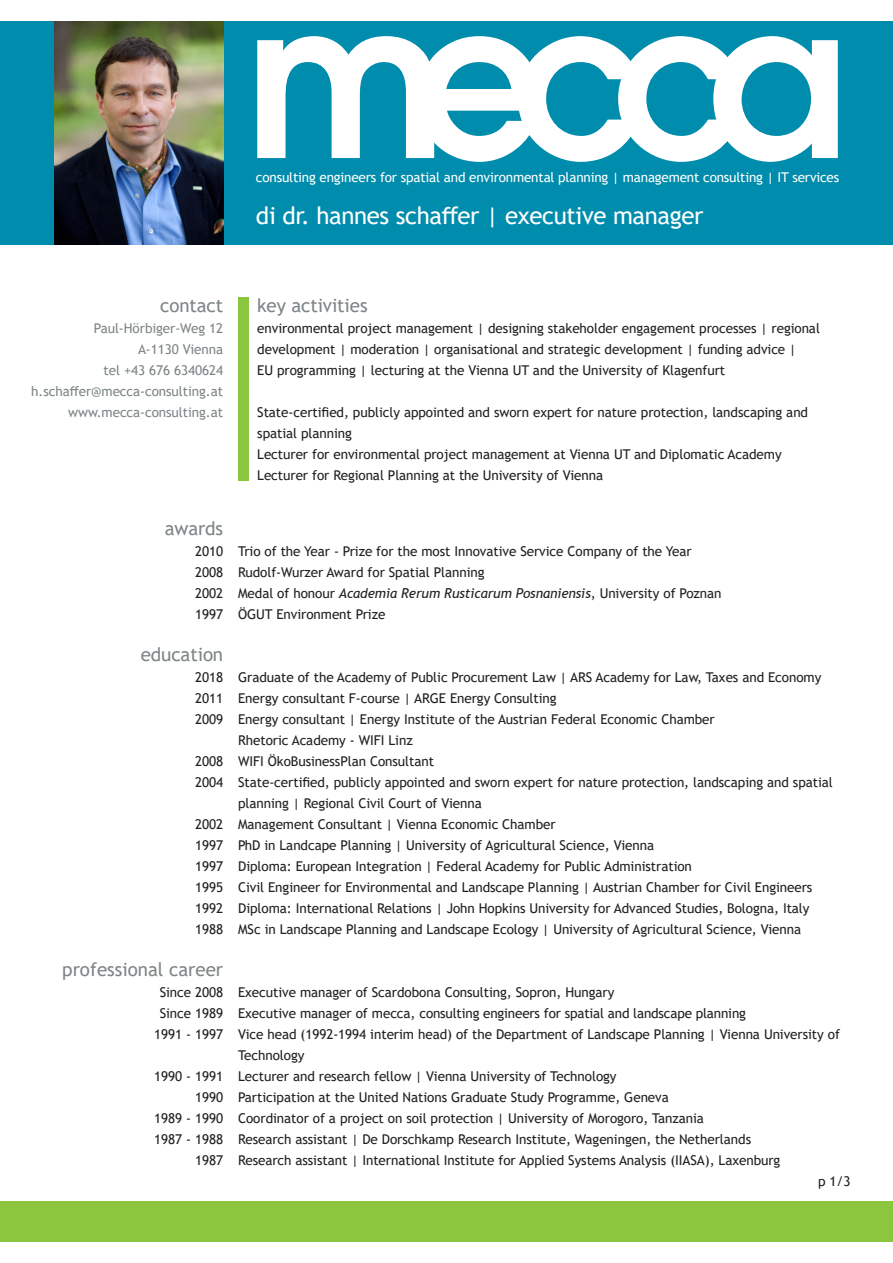
<style>
.page{position:relative;width:893px;height:1263px;background:#fff}
.page>*{position:absolute;margin:0;border:0;box-sizing:border-box;transform-origin:0 0}
.t1{font:24px "Trebuchet MS";letter-spacing:-.015em;color:#fff}
.t2{font:18.75px "Trebuchet MS";letter-spacing:-.005em;color:#7e8587}
.t3{font:13.5px/21px "Trebuchet MS";letter-spacing:-.005em;color:#231f20}
.t4{font:13.5px/21px "Trebuchet MS";letter-spacing:-.005em;color:#7e8587;text-align:right}
.t5{font:13.5px "Trebuchet MS";letter-spacing:-.015em;color:#fff}
.t6{font:italic 13.5px "Trebuchet MS";letter-spacing:-.005em;color:#231f20}
.s1{font-style:normal}
</style>
<div class="page">
<div style="left:0;top:21px;width:893px;height:224px;background:#008cac"></div>
<svg style="left:257px;top:36px;width:581px;height:126px"></svg>
<div style="left:0;top:1201px;width:893px;height:41px;background:#8bc63e"></div>
<div style="left:238px;top:298px;width:11px;height:183px;background:#8bc63e"></div>
<img style="left:54px;top:21px;width:169px;height:223px">
<p class="t5" style="left:256px;top:168px;width:585px">consulting engineers for spatial and environmental planning | management consulting | IT services</p>
<p class="t1" style="left:256px;top:200px;width:449px">di dr. hannes schaffer | executive manager</p>
<p class="t2" style="left:160px;top:293px;width:65px">contact</p>
<p class="t4" style="left:94px;top:317px;width:131px">Paul-Hörbiger-Weg 12</p>
<p class="t4" style="left:138px;top:338px;width:87px">A-1130 Vienna</p>
<p class="t4" style="left:31px;top:359px;width:193px">tel +43 676 6340624 h.schaffer@mecca-consulting.at</p>
<p class="t4" style="left:68px;top:401px;width:156px">www.mecca-consulting.at</p>
<p class="t2" style="left:257px;top:293px;width:112px">key activities</p>
<p class="t3" style="left:257px;top:317px;width:564px">environmental project management | designing stakeholder engagement processes | regional development | moderation | organisational and strategic development | funding advice |<br>EU programming | lecturing at the Vienna UT and the University of Klagenfurt</p>
<p class="t3" style="left:257px;top:401px;width:552px">State-certified, publicly appointed and sworn expert for nature protection, landscaping and spatial planning</p>
<p class="t3" style="left:257px;top:443px;width:526px">Lecturer for environmental project management at Vienna UT and Diplomatic Academy</p>
<p class="t3" style="left:257px;top:464px;width:347px">Lecturer for Regional Planning at the University of Vienna</p>
<p class="t2" style="left:165px;top:516px;width:60px">awards</p>
<p class="t3" style="left:195px;top:540px;width:30px">2010</p>
<p class="t3" style="left:195px;top:561px;width:30px">2008</p>
<p class="t3" style="left:195px;top:582px;width:30px">2002</p>
<p class="t3" style="left:195px;top:603px;width:30px">1997</p>
<p class="t2" style="left:141px;top:642px;width:84px">education</p>
<p class="t3" style="left:195px;top:666px;width:30px">2018</p>
<p class="t3" style="left:195px;top:687px;width:30px">2011</p>
<p class="t3" style="left:195px;top:708px;width:30px">2009</p>
<p class="t3" style="left:195px;top:750px;width:30px">2008</p>
<p class="t3" style="left:195px;top:771px;width:30px">2004</p>
<p class="t3" style="left:195px;top:813px;width:30px">2002</p>
<p class="t3" style="left:195px;top:834px;width:30px">1997</p>
<p class="t3" style="left:195px;top:855px;width:30px">1997</p>
<p class="t3" style="left:195px;top:876px;width:30px">1995</p>
<p class="t3" style="left:195px;top:897px;width:30px">1992</p>
<p class="t3" style="left:195px;top:918px;width:30px">1988</p>
<p class="t2" style="left:62px;top:957px;width:162px">professional career</p>
<p class="t3" style="left:160px;top:981px;width:65px">Since 2008</p>
<p class="t3" style="left:160px;top:1002px;width:65px">Since 1989</p>
<p class="t3" style="left:154px;top:1023px;width:70px">1991 - 1997</p>
<p class="t3" style="left:154px;top:1065px;width:70px">1990 - 1991</p>
<p class="t3" style="left:195px;top:1086px;width:30px">1990</p>
<p class="t3" style="left:154px;top:1107px;width:70px">1989 - 1990</p>
<p class="t3" style="left:154px;top:1128px;width:70px">1987 - 1988</p>
<p class="t3" style="left:195px;top:1149px;width:30px">1987</p>
<p class="t3" style="left:238px;top:540px;width:455px">Trio of the Year - Prize for the most Innovative Service Company of the Year</p>
<p class="t3" style="left:238px;top:561px;width:248px">Rudolf-Wurzer Award for Spatial Planning</p>
<p class="t6" style="left:238px;top:585px;width:485px"><span class="s1">Medal of honour</span> Academia Rerum Rusticarum Posnaniensis<span class="s1">, University of Poznan</span></p>
<p class="t3" style="left:238px;top:603px;width:149px">ÖGUT Environment Prize</p>
<p class="t3" style="left:238px;top:667px;width:585px">Graduate of the Academy of Public Procurement Law | ARS Academy for Law, Taxes and Economy</p>
<p class="t3" style="left:238px;top:688px;width:320px">Energy consultant F-course | ARGE Energy Consulting</p>
<p class="t3" style="left:238px;top:709px;width:478px">Energy consultant | Energy Institute of the Austrian Federal Economic Chamber</p>
<p class="t3" style="left:238px;top:730px;width:176px">Rhetoric Academy - WIFI Linz</p>
<p class="t3" style="left:238px;top:751px;width:197px">WIFI ÖkoBusinessPlan Consultant</p>
<p class="t3" style="left:238px;top:772px;width:596px">State-certified, publicly appointed and sworn expert for nature protection, landscaping and spatial planning | Regional Civil Court of Vienna</p>
<p class="t3" style="left:238px;top:814px;width:319px">Management Consultant | Vienna Economic Chamber</p>
<p class="t3" style="left:238px;top:835px;width:418px">PhD in Landcape Planning | University of Agricultural Science, Vienna</p>
<p class="t3" style="left:238px;top:856px;width:455px">Diploma: European Integration | Federal Academy for Public Administration</p>
<p class="t3" style="left:238px;top:877px;width:576px">Civil Engineer for Environmental and Landscape Planning | Austrian Chamber for Civil Engineers</p>
<p class="t3" style="left:238px;top:898px;width:573px">Diploma: International Relations | John Hopkins University for Advanced Studies, Bologna, Italy</p>
<p class="t3" style="left:238px;top:919px;width:565px">MSc in Landscape Planning and Landscape Ecology | University of Agricultural Science, Vienna</p>
<p class="t3" style="left:238px;top:982px;width:378px">Executive manager of Scardobona Consulting, Sopron, Hungary</p>
<p class="t3" style="left:238px;top:1003px;width:509px">Executive manager of mecca, consulting engineers for spatial and landscape planning</p>
<p class="t3" style="left:238px;top:1024px;width:603px">Vice head (1992-1994 interim head) of the Department of Landscape Planning | Vienna University of<br>Technology</p>
<p class="t3" style="left:238px;top:1066px;width:380px">Lecturer and research fellow | Vienna University of Technology</p>
<p class="t3" style="left:238px;top:1087px;width:432px">Participation at the United Nations Graduate Study Programme, Geneva</p>
<p class="t3" style="left:238px;top:1108px;width:467px">Coordinator of a project on soil protection | University of Morogoro, Tanzania</p>
<p class="t3" style="left:238px;top:1129px;width:514px">Research assistant | De Dorschkamp Research Institute, Wageningen, the Netherlands</p>
<p class="t3" style="left:238px;top:1150px;width:544px">Research assistant | International Institute for Applied Systems Analysis (IIASA), Laxenburg</p>
<p class="t3" style="left:818px;top:1171px;width:34px">p 1/3</p>
</div>
